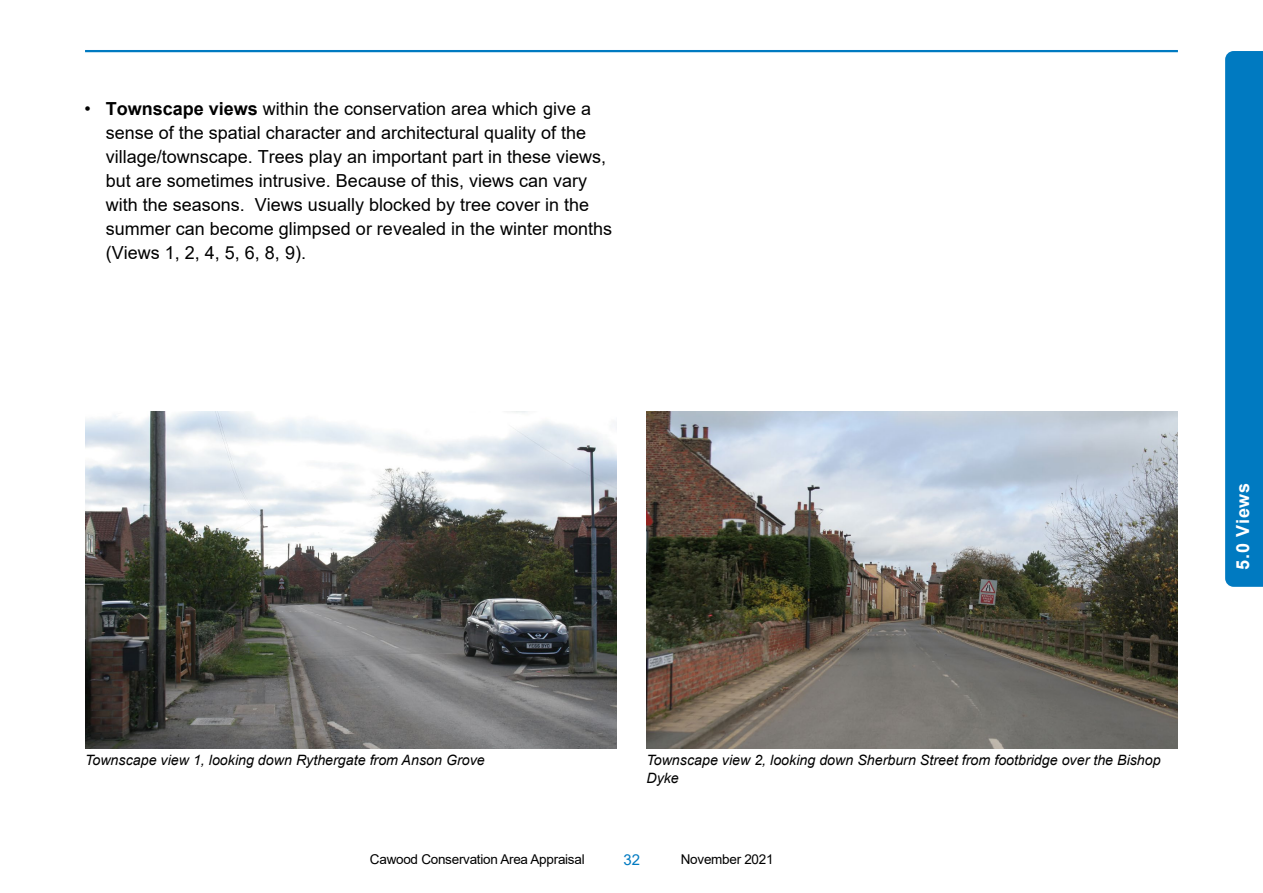
<style>
.page{position:relative;width:1263px;height:893px;background:#fff}
.page>*{position:absolute;margin:0;border:0;box-sizing:border-box;transform-origin:0 0}
.t1{font:18px/24px "Arial";color:#000}
.t2{font:700 18px "Arial";letter-spacing:.04em;color:#fff}
.t3{font:15px "Arial";color:#007ac1}
.t4{font:italic 14.25px "Arial";color:#000}
.t5{font:13.5px "Arial";letter-spacing:-.02em;color:#000}
.s1{font-weight:700}
</style>
<div class="page">
<hr style="left:85px;top:50px;width:1093px;height:2px;background:#007ac1">
<div style="left:1225px;top:51px;width:38px;height:536px;background:#007ac1"></div>
<img style="left:646px;top:412px;width:532px;height:336px">
<img style="left:85px;top:412px;width:532px;height:336px">
<p class="t1" style="left:106px;top:97px;width:508px;text-indent:-21px">• <span class="s1">Townscape views</span> within the conservation area which give a sense of the spatial character and architectural quality of the village/townscape. Trees play an important part in these views, but are sometimes intrusive. Because of this, views can vary with the seasons. Views usually blocked by tree cover in the summer can become glimpsed or revealed in the winter months (Views 1, 2, 4, 5, 6, 8, 9).</p>
<p class="t4" style="left:85px;top:751px;width:401px">Townscape view 1, looking down Rythergate from Anson Grove</p>
<p class="t4" style="left:646px;top:751px;width:516px">Townscape view 2, looking down Sherburn Street from footbridge over the Bishop</p>
<p class="t4" style="left:646px;top:769px;width:34px">Dyke</p>
<p class="t5" style="left:370px;top:850px;width:216px">Cawood Conservation Area Appraisal</p>
<p class="t3" style="left:624px;top:849px;width:18px">32</p>
<p class="t5" style="left:681px;top:850px;width:94px">November 2021</p>
<p class="t2" style="left:1230px;top:570px;width:88px;rotate:-90deg">5.0 Views</p>
</div>
